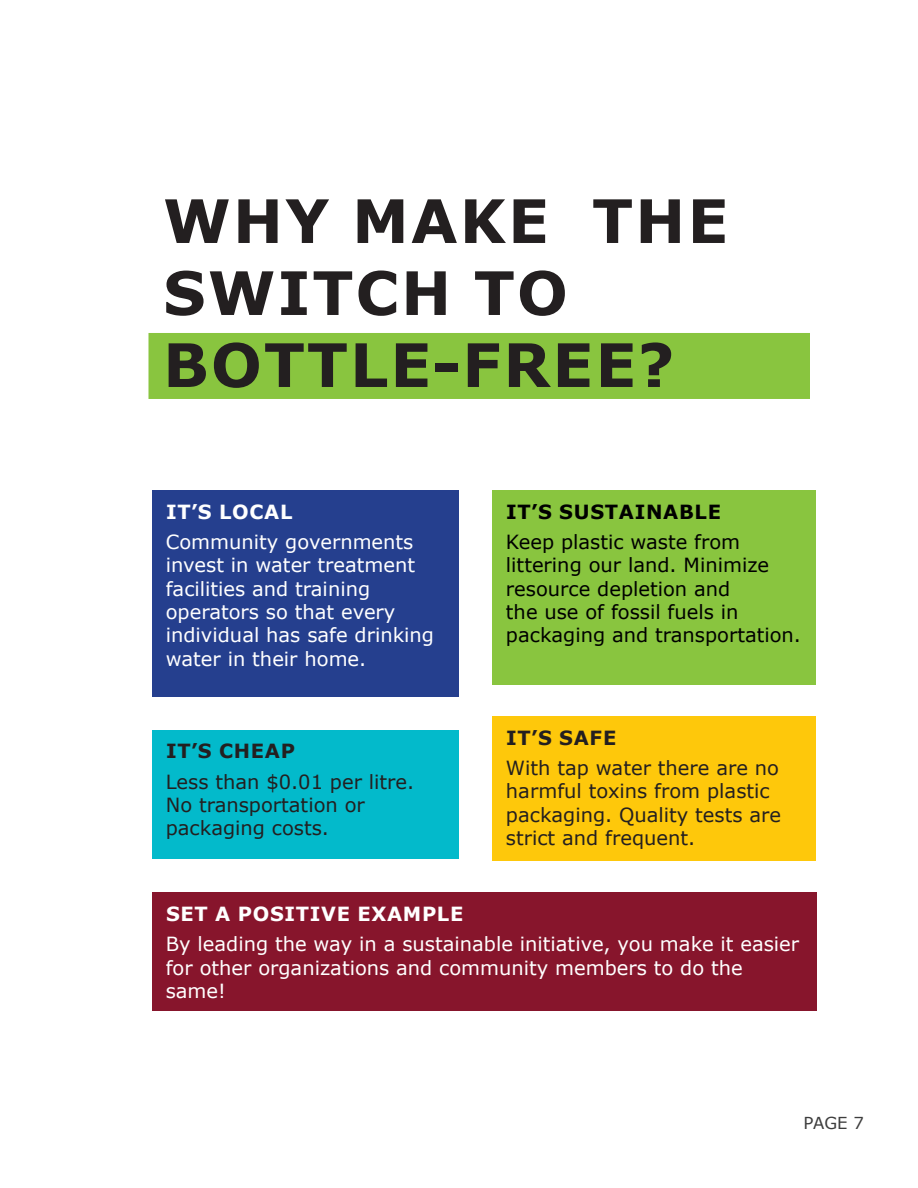
<style>
.page{position:relative;width:918px;height:1188px;background:#fff}
.page>*{position:absolute;margin:0;border:0;box-sizing:border-box;transform-origin:0 0}
.title_1_guide{font:700 60px/72px "Verdana";letter-spacing:.035em;color:#231f20}
.Body{font:19.5px/23.4px "Verdana";color:#231f20}
.body_black{font:19.5px/23.4px "Verdana";color:#fff}
.Body-2{font:19.5px/23.4px "Verdana";color:#000}
.Body-3{font:19.5px/23.4px "Verdana";color:#fff}
.Body-4{font:700 19.5px "Verdana";letter-spacing:.035em;color:#fff}
.Body-5{font:700 19.5px "Verdana";letter-spacing:.035em;color:#231f20}
.Body-6{font:700 19.5px "Verdana";letter-spacing:.035em;color:#000}
.poppin_boxes_title{font:700 19.5px "Verdana";letter-spacing:.035em;color:#fff}
.t1{font:16.5px "Verdana";color:#3d3d3d}
</style>
<div class="page">
<hr style="left:0;top:0;width:1px;height:1188px;background:#312f30">
<div style="left:148px;top:333px;width:662px;height:66px;background:#89c53f"></div>
<div style="left:152px;top:490px;width:307px;height:207px;background:#253f8e"></div>
<div style="left:492px;top:717px;width:324px;height:144px;background:#fec80b"></div>
<div style="left:152px;top:730px;width:307px;height:129px;background:#03bacb"></div>
<div style="left:492px;top:490px;width:324px;height:195px;background:#89c53f"></div>
<div style="left:152px;top:893px;width:664px;height:118px;background:#87152c"></div>
<p class="title_1_guide" style="left:163px;top:184px;width:567px">WHY MAKE THE<br>SWITCH TO<br>BOTTLE-FREE?</p>
<p class="poppin_boxes_title" style="left:166px;top:498px;width:128px">IT’S LOCAL</p>
<p class="body_black" style="left:166px;top:530px;width:270px">Community governments invest in water treatment facilities and training operators so that every individual has safe drinking water in their home.</p>
<p class="Body-5" style="left:166px;top:738px;width:130px">IT’S CHEAP</p>
<p class="Body" style="left:166px;top:770px;width:250px">Less than $0.01 per litre.<br>No transportation or packaging costs.</p>
<p class="Body-6" style="left:506px;top:498px;width:216px">IT’S SUSTAINABLE</p>
<p class="Body-2" style="left:506px;top:530px;width:297px">Keep plastic waste from littering our land. Minimize resource depletion and<br>the use of fossil fuels in packaging and transportation.</p>
<p class="Body-5" style="left:506px;top:724px;width:112px">IT’S SAFE</p>
<p class="Body" style="left:506px;top:756px;width:277px">With tap water there are no harmful toxins from plastic packaging. Quality tests are strict and frequent.</p>
<p class="Body-4" style="left:166px;top:900px;width:299px">SET A POSITIVE EXAMPLE</p>
<p class="Body-3" style="left:166px;top:932px;width:635px">By leading the way in a sustainable initiative, you make it easier for other organizations and community members to do the same!</p>
<p class="t1" style="left:804px;top:1111px;width:62px">PAGE 7</p>
</div>
